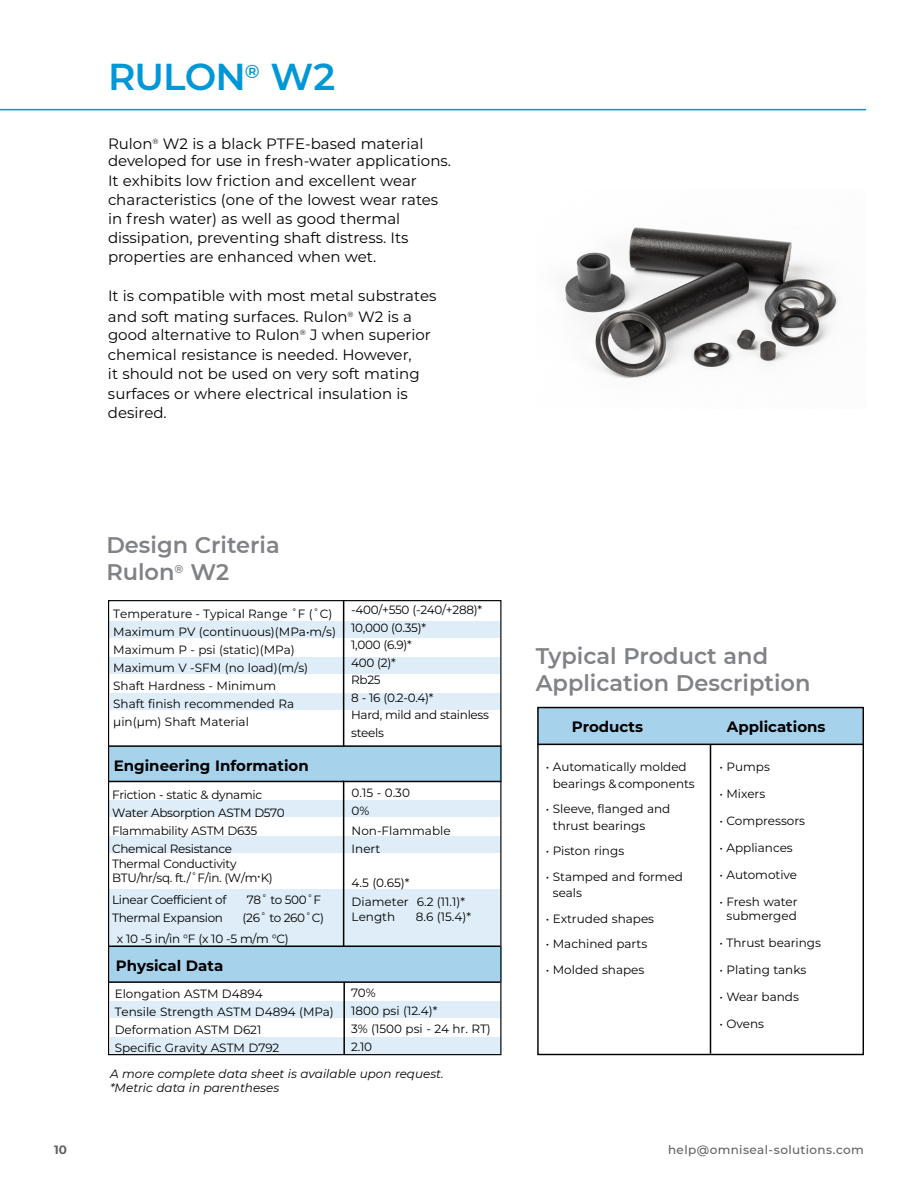
<style>
.page{position:relative;width:918px;height:1188px;background:#fff}
.page>*{position:absolute;margin:0;border:0;box-sizing:border-box;transform-origin:0 0}
.t1{font:600 37.5px "Montserrat";letter-spacing:-.025em;color:#0097d6}
.t2{font:600 22.5px/27px "Montserrat";color:#808285}
.t3{font:15px/19.2px "Montserrat";color:#000}
.t4{font:700 15px "Montserrat";color:#000}
.t5{font:12px/18px "Montserrat";color:#000}
.t6{font:12px/17.5px "Montserrat";letter-spacing:-.025em;color:#000}
.t7{font:italic 12px/14.4px "Montserrat";color:#000}
.t8{font:500 12px "Montserrat";letter-spacing:.03em;color:#5f6062}
.t9{font:700 12px "Montserrat";color:#5f6062}
</style>
<div class="page">
<img style="left:565px;top:227px;width:274px;height:152px">
<div style="left:537px;top:708px;width:327px;height:36px;background:#a6d2ec"></div>
<hr style="left:710px;top:744px;width:1px;height:310px;background:#000">
<hr style="left:537px;top:744px;width:327px;height:1px;background:#000">
<div style="left:537px;top:707px;width:327px;height:348px;border:1px solid #000"></div>
<div style="left:109px;top:621px;width:391px;height:17px;background:#deedf7"></div>
<div style="left:110px;top:1037px;width:391px;height:17px;background:#deedf7"></div>
<div style="left:110px;top:1001px;width:391px;height:17px;background:#deedf7"></div>
<div style="left:110px;top:890px;width:390px;height:67px;background:#deedf7"></div>
<div style="left:110px;top:836px;width:390px;height:17px;background:#deedf7"></div>
<div style="left:110px;top:800px;width:390px;height:17px;background:#deedf7"></div>
<div style="left:110px;top:693px;width:391px;height:16px;background:#deedf7"></div>
<div style="left:108px;top:657px;width:392px;height:17px;background:#deedf7"></div>
<div style="left:109px;top:946px;width:392px;height:36px;background:#a6d2ec"></div>
<div style="left:109px;top:746px;width:392px;height:36px;background:#a6d2ec"></div>
<hr style="left:108px;top:745px;width:393px;height:2px;background:#000">
<hr style="left:108px;top:781px;width:393px;height:1px;background:#000">
<hr style="left:109px;top:946px;width:391px;height:1px;background:#000">
<hr style="left:109px;top:981px;width:391px;height:2px;background:#000">
<hr style="left:343px;top:601px;width:1px;height:145px;background:#000">
<hr style="left:343px;top:781px;width:1px;height:165px;background:#000">
<hr style="left:343px;top:982px;width:2px;height:72px;background:#000">
<hr style="left:0;top:109px;width:866px;height:1px;background:#0097d6">
<h1 class="t1" style="left:108px;top:50px;width:229px">RULON<sup>®</sup> W2</h1>
<p class="t3" style="left:108px;top:134px;width:345px;line-height:17.9px">Rulon<sup>®</sup> W2 is a black PTFE-based material developed for use in fresh-water applications.</p>
<p class="t3" style="left:108px;top:170px;width:332px">It exhibits low friction and excellent wear characteristics (one of the lowest wear rates in fresh water) as well as good thermal dissipation, preventing shaft distress. Its properties are enhanced when wet.</p>
<p class="t3" style="left:108px;top:285px;width:330px;line-height:20.5px">It is compatible with most metal substrates and soft mating surfaces. Rulon<sup>®</sup> W2 is a</p>
<p class="t3" style="left:108px;top:325px;width:324px">good alternative to Rulon<sup>®</sup> J when superior chemical resistance is needed. However,<br>it should not be used on very soft mating surfaces or where electrical insulation is desired.</p>
<h2 class="t2" style="left:106px;top:531px;width:175px">Design Criteria<br>Rulon<sup>®</sup> W2</h2>
<p class="t5" style="left:113px;top:604px;width:224px">Temperature - Typical Range ˚F (˚C)<br>Maximum PV (continuous)(MPa•m/s)<br>Maximum P - psi (static)(MPa)<br>Maximum V -SFM (no load)(m/s)<br>Shaft Hardness - Minimum<br>Shaft finish recommended Ra µin(µm) Shaft Material</p>
<p class="t4" style="left:114px;top:755px;width:196px">Engineering Information</p>
<p class="t6" style="left:112px;top:785px;width:174px;line-height:18px">Friction - static &amp; dynamic<br>Water Absorption ASTM D570<br>Flammability ASTM D635<br>Chemical Resistance</p>
<p class="t6" style="left:112px;top:856px;width:162px;line-height:13.8px">Thermal Conductivity<br>BTU/hr/sq. ft./˚F/in. (W/m•K)</p>
<p class="t6" style="left:112px;top:891px;width:116px">Linear Coefficient of</p>
<p class="t5" style="left:247px;top:890px;width:76px">78˚ to 500˚F</p>
<p class="t6" style="left:112px;top:909px;width:112px">Thermal Expansion</p>
<p class="t6" style="left:117px;top:907px;width:209px;line-height:20.7px;text-indent:126px">(26˚ to 260˚C) x 10 -5 in/in °F (x 10 -5 m/m °C)</p>
<p class="t4" style="left:116px;top:955px;width:109px">Physical Data</p>
<p class="t5" style="left:115px;top:985px;width:220px">Elongation ASTM D4894<br>Tensile Strength ASTM D4894 (MPa)<br>Deformation ASTM D621<br>Specific Gravity ASTM D792</p>
<p class="t6" style="left:351px;top:601px;width:139px">-400/+550 (-240/+288)*<br>10,000 (0.35)*<br>1,000 (6.9)*<br>400 (2)*<br>Rb25<br>8 - 16 (0.2-0.4)*<br>Hard, mild and stainless steels</p>
<p class="t5" style="left:352px;top:784px;width:60px">0.15 - 0.30<br>0%</p>
<p class="t5" style="left:352px;top:822px;width:101px">Non-Flammable<br>Inert</p>
<p class="t5" style="left:352px;top:873px;width:115px;line-height:18.6px">4.5 (0.65)*<br>Diameter 6.2 (11.1)*</p>
<p class="t5" style="left:352px;top:908px;width:45px">Length</p>
<p class="t5" style="left:416px;top:908px;width:57px">8.6 (15.4)*</p>
<p class="t5" style="left:351px;top:983px;width:141px">70%<br>1800 psi (12.4)*<br>3% (1500 psi - 24 hr. RT)<br>2.10</p>
<p class="t7" style="left:110px;top:1066px;width:335px">A more complete data sheet is available upon request. *Metric data in parentheses</p>
<h2 class="t2" style="left:536px;top:641px;width:276px">Typical Product and<br>Application Description</h2>
<p class="t4" style="left:572px;top:716px;width:73px">Products</p>
<p class="t4" style="left:727px;top:716px;width:100px">Applications</p>
<p class="t5" style="left:553px;top:758px;width:144px;line-height:16.5px;text-indent:-7px">• Automatically molded bearings &amp; components</p>
<p class="t5" style="left:553px;top:800px;width:119px;line-height:16.5px;text-indent:-7px">• Sleeve, flanged and thrust bearings</p>
<p class="t5" style="left:546px;top:842px;width:80px">• Piston rings</p>
<p class="t5" style="left:553px;top:868px;width:132px;line-height:16.5px;text-indent:-7px">• Stamped and formed seals</p>
<p class="t5" style="left:546px;top:909px;width:110px">• Extruded shapes</p>
<p class="t5" style="left:546px;top:935px;width:103px">• Machined parts</p>
<p class="t5" style="left:546px;top:960px;width:100px">• Molded shapes</p>
<p class="t5" style="left:720px;top:758px;width:52px">• Pumps</p>
<p class="t5" style="left:720px;top:785px;width:47px">• Mixers</p>
<p class="t5" style="left:720px;top:812px;width:87px">• Compressors</p>
<p class="t5" style="left:720px;top:839px;width:75px">• Appliances</p>
<p class="t5" style="left:720px;top:866px;width:79px">• Automotive</p>
<p class="t5" style="left:720px;top:895px;width:79px;line-height:13.5px;text-align:center">• Fresh water submerged</p>
<p class="t5" style="left:720px;top:933px;width:103px">• Thrust bearings</p>
<p class="t5" style="left:720px;top:960px;width:88px">• Plating tanks</p>
<p class="t5" style="left:720px;top:987px;width:81px">• Wear bands</p>
<p class="t5" style="left:720px;top:1014px;width:46px">• Ovens</p>
<p class="t9" style="left:54px;top:1141px;width:15px">10</p>
<p class="t8" style="left:668px;top:1141px;width:197px">help@omniseal-solutions.com</p>
</div>
